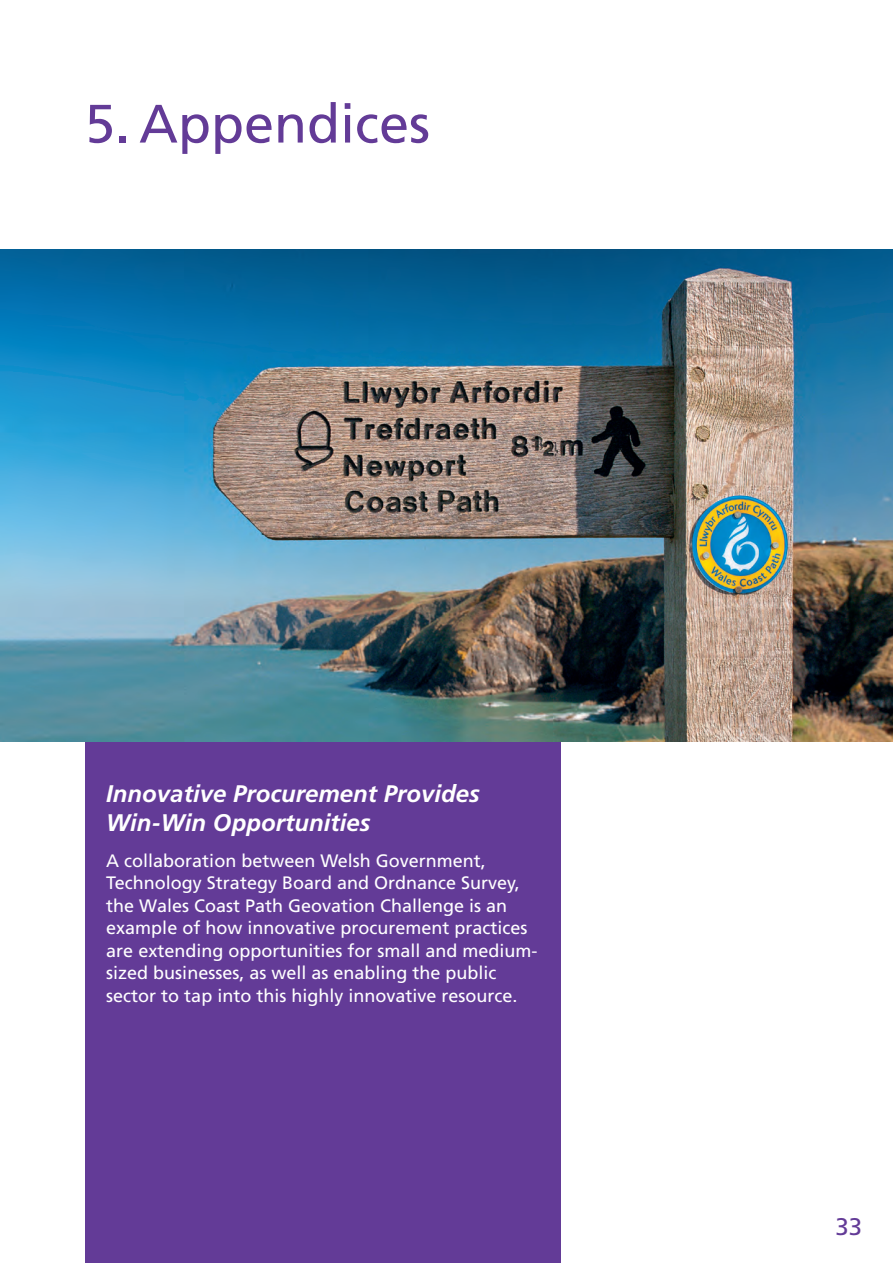
<style>
.page{position:relative;width:893px;height:1263px;background:#fff}
.page>*{position:absolute;margin:0;border:0;box-sizing:border-box;transform-origin:0 0}
.t1{font:54px "Frutiger";color:#633b97}
.Small_Title{font:italic 700 24px/28.8px "Frutiger";color:#fff}
.t2{font:24px "Frutiger";color:#633b97}
.Body_Copy{font:18px/22.5px "Frutiger";color:#fff}
</style>
<div class="page">
<div style="left:85px;top:742px;width:476px;height:521px;background:#633b97"></div>
<img style="left:0;top:250px;width:893px;height:492px">
<p class="t1" style="left:85px;top:92px;width:347px">5. Appendices</p>
<p class="Small_Title" style="left:106px;top:780px;width:375px">Innovative Procurement Provides<br>Win-Win Opportunities</p>
<p class="Body_Copy" style="left:106px;top:849px;width:433px">A collaboration between Welsh Government, Technology Strategy Board and Ordnance Survey, the Wales Coast Path Geovation Challenge is an example of how innovative procurement practices are extending opportunities for small and medium&shy;sized businesses, as well as enabling the public sector to tap into this highly innovative resource.</p>
<h2 class="t2" style="left:835px;top:1212px;width:28px">33</h2>
</div>
